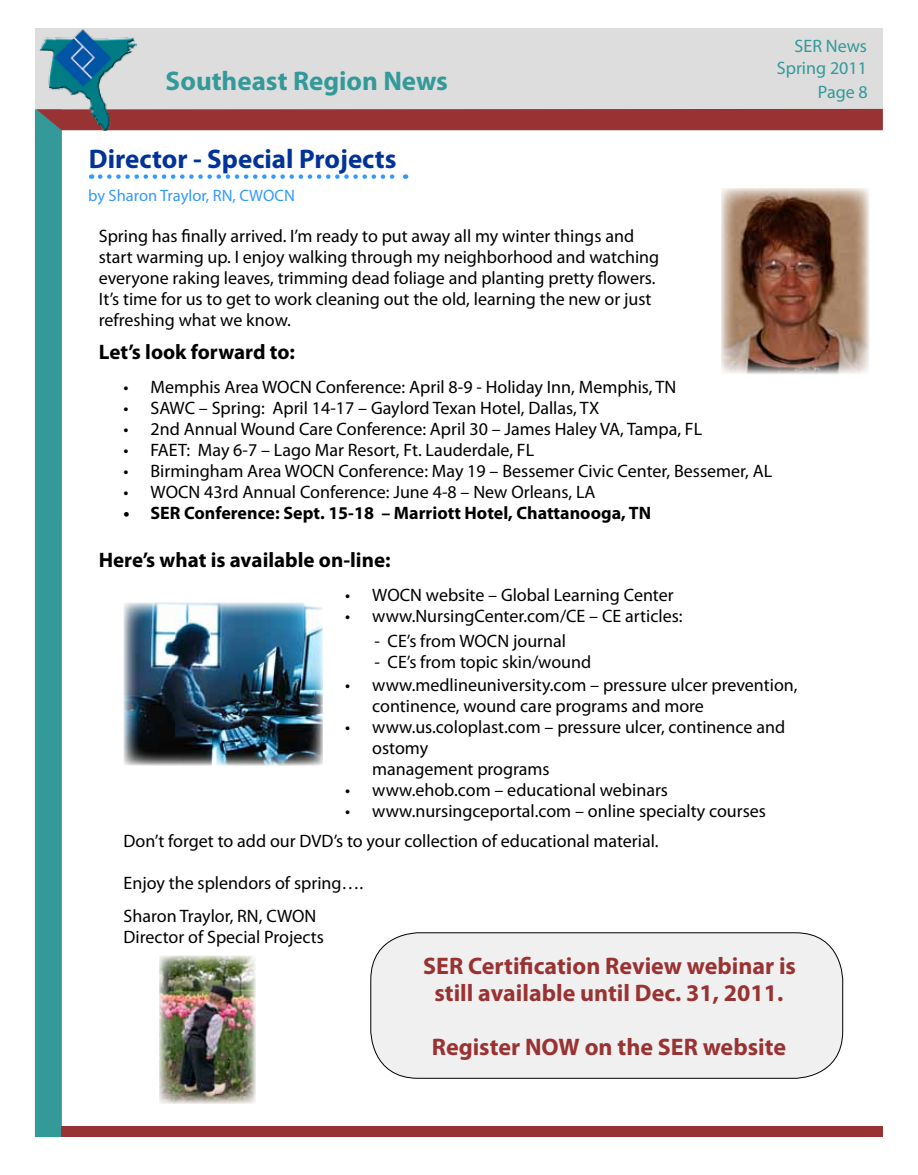
<style>
.page{position:relative;width:918px;height:1175px;background:#fff}
.page>*{position:absolute;margin:0;border:0;box-sizing:border-box;transform-origin:0 0}
.t1{font:700 27px "Myriad Pro";color:#039}
.t2{font:700 27px "Myriad Pro";color:#399}
.t3{font:700 24px/27px "Myriad Pro";color:#933;text-align:center}
.t4{font:700 21px "Myriad Pro";color:#000}
.t5{font:18px/21px "Myriad Pro";color:#000}
.t6{font:700 18px "Myriad Pro";color:#000}
.t7{font:18px/21.6px "Myriad Pro";color:#399;text-align:right}
.t8{font:16.5px "Myriad Pro";color:#39f}
</style>
<div class="page">
<div style="left:35px;top:28px;width:848px;height:81px;background:#ddd"></div>
<div style="left:35px;top:109px;width:27px;height:1028px;background:#399"></div>
<div style="left:36px;top:109px;width:847px;height:21px;background:#933"></div>
<img style="left:40px;top:30px;width:97px;height:100px">
<div style="left:62px;top:1126px;width:821px;height:11px;background:#933"></div>
<img style="left:721px;top:188px;width:149px;height:186px">
<img style="left:124px;top:602px;width:199px;height:163px">
<svg style="left:100px;top:174px;width:306px;height:5px"></svg>
<div style="left:371px;top:932px;width:472px;height:146px;background:#f0f0f0;border-radius:47px"></div>
<div style="left:370px;top:932px;width:473px;height:146px;border:1px solid #000;border-radius:47px"></div>
<img style="left:159px;top:956px;width:96px;height:147px">
<h1 class="t2" style="left:166px;top:63px;width:284px">Southeast Region News</h1>
<h1 class="t1" style="left:89px;top:141px;width:309px">Director - Special Projects</h1>
<p class="t8" style="left:88px;top:185px;width:208px">by Sharon Traylor, RN, CWOCN</p>
<p class="t5" style="left:99px;top:225px;width:562px">Spring has finally arrived. I’m ready to put away all my winter things and start warming up. I enjoy walking through my neighborhood and watching everyone raking leaves, trimming dead foliage and planting pretty flowers.<br>It’s time for us to get to work cleaning out the old, learning the new or just refreshing what we know.</p>
<p class="t4" style="left:99px;top:338px;width:198px">Let’s look forward to:</p>
<p class="t7" style="left:777px;top:35px;width:92px">SER News<br>Spring 2011</p>
<p class="t7" style="left:818px;top:81px;width:51px">Page 8</p>
<p class="t5" style="left:124px;top:376px;width:554px">• Memphis Area WOCN Conference: April 8-9 - Holiday Inn, Memphis, TN</p>
<p class="t5" style="left:124px;top:397px;width:478px">• SAWC – Spring: April 14-17 – Gaylord Texan Hotel, Dallas, TX</p>
<p class="t5" style="left:124px;top:418px;width:580px">• 2nd Annual Wound Care Conference: April 30 – James Haley VA, Tampa, FL</p>
<p class="t5" style="left:124px;top:439px;width:412px">• FAET: May 6-7 – Lago Mar Resort, Ft. Lauderdale, FL</p>
<p class="t5" style="left:124px;top:460px;width:650px">• Birmingham Area WOCN Conference: May 19 – Bessemer Civic Center, Bessemer, AL</p>
<p class="t5" style="left:124px;top:481px;width:474px">• WOCN 43rd Annual Conference: June 4-8 – New Orleans, LA</p>
<p class="t6" style="left:124px;top:501px;width:529px">• SER Conference: Sept. 15-18 – Marriott Hotel, Chattanooga, TN</p>
<p class="t4" style="left:99px;top:546px;width:293px">Here’s what is available on-line:</p>
<p class="t5" style="left:345px;top:584px;width:330px">• WOCN website – Global Learning Center</p>
<p class="t5" style="left:345px;top:605px;width:339px">• www.NursingCenter.com/CE – CE articles:</p>
<p class="t5" style="left:375px;top:630px;width:193px">- CE’s from WOCN journal</p>
<p class="t5" style="left:375px;top:651px;width:218px">- CE’s from topic skin/wound</p>
<p class="t5" style="left:372px;top:674px;width:427px;text-indent:-27px">• www.medlineuniversity.com – pressure ulcer prevention, continence, wound care programs and more</p>
<p class="t5" style="left:372px;top:716px;width:414px;text-indent:-27px">• www.us.coloplast.com – pressure ulcer, continence and ostomy<br>management programs</p>
<p class="t5" style="left:345px;top:779px;width:324px">• www.ehob.com – educational webinars</p>
<p class="t5" style="left:124px;top:795px;width:644px;line-height:30.3px;text-indent:222px">• www.nursingceportal.com – online specialty courses<br>Don’t forget to add our DVD’s to your collection of educational material.</p>
<p class="t5" style="left:124px;top:872px;width:241px">Enjoy the splendors of spring….</p>
<p class="t5" style="left:124px;top:905px;width:202px">Sharon Traylor, RN, CWON<br>Director of Special Projects</p>
<h2 class="t3" style="left:423px;top:951px;width:374px">SER Certification Review webinar is still available until Dec. 31, 2011.</h2>
<h2 class="t3" style="left:432px;top:1032px;width:356px">Register NOW on the SER website</h2>
</div>
